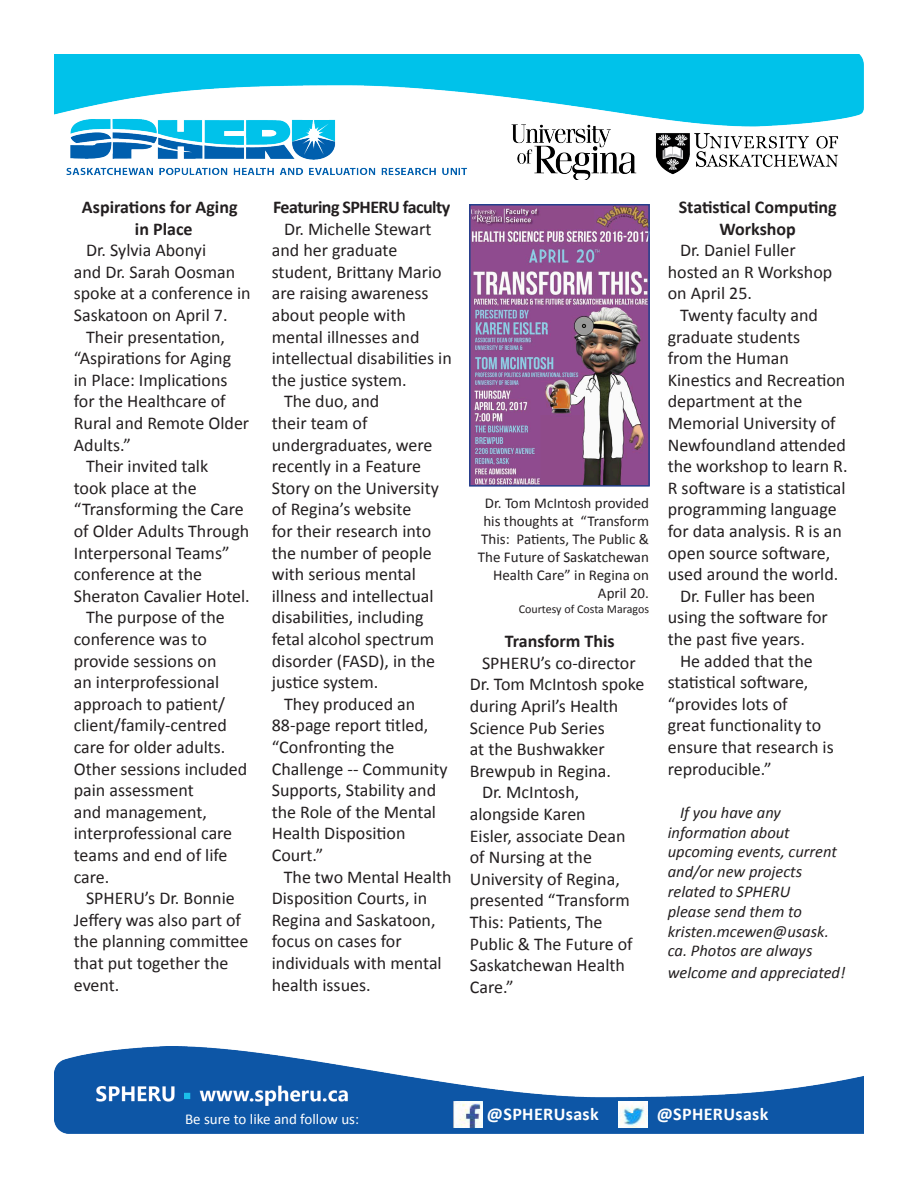
<style>
.page{position:relative;width:918px;height:1188px;background:#fff}
.page>*{position:absolute;margin:0;border:0;box-sizing:border-box;transform-origin:0 0}
.t1{font:18px/21.6px "Calibri";color:#231f20}
.t2{font:700 18px/21.6px "Calibri";color:#231f20;text-align:center}
.t3{font:700 18px "Calibri";letter-spacing:.02em;color:#fff}
.t4{font:700 18px "Calibri";letter-spacing:-.03em;color:#231f20}
.t5{font:italic 16.5px/19.8px "Calibri";color:#231f20}
.t6{font:15px/18px "Calibri";color:#231f20;text-align:right}
.t7{font:15px "Calibri";color:#fff}
.t8{font:12px "Calibri";color:#231f20}
</style>
<div class="page">
<img style="left:54px;top:1046px;width:810px;height:88px">
<img style="left:619px;top:1102px;width:28px;height:26px">
<img style="left:454px;top:1102px;width:29px;height:26px">
<img style="left:54px;top:54px;width:810px;height:126px">
<img style="left:472px;top:207px;width:175px;height:277px">
<div style="left:469px;top:204px;width:181px;height:283px;border:2px solid #253f8e"></div>
<p class="t2" style="left:82px;top:196px;width:157px">Aspirations for Aging</p>
<p class="t2" style="left:135px;top:218px;width:59px">in Place</p>
<p class="t1" style="left:74px;top:239px;width:178px;text-indent:12px">Dr. Sylvia Abonyi<br>and Dr. Sarah Oosman spoke at a conference in<br>Saskatoon on April 7.</p>
<p class="t1" style="left:74px;top:326px;width:177px;text-indent:12px">Their presentation, “Aspirations for Aging in Place: Implications for the Healthcare of<br>Rural and Remote Older<br>Adults.”</p>
<p class="t1" style="left:74px;top:455px;width:178px;text-indent:12px">Their invited talk<br>took place at the “Transforming the Care of Older Adults Through<br>Interpersonal Teams” conference at the<br>Sheraton Cavalier Hotel.</p>
<p class="t1" style="left:74px;top:607px;width:175px;text-indent:12px">The purpose of the conference was to provide sessions on<br>an interprofessional approach to patient/ client/family-centred care for older adults.<br>Other sessions included pain assessment<br>and management, interprofessional care teams and end of life care.</p>
<p class="t1" style="left:74px;top:887px;width:176px;text-indent:12px">SPHERU’s Dr. Bonnie<br>Jeffery was also part of the planning committee that put together the event.</p>
<p class="t4" style="left:273px;top:196px;width:179px">Featuring SPHERU faculty</p>
<p class="t1" style="left:272px;top:218px;width:181px;text-indent:12px">Dr. Michelle Stewart and her graduate student, Brittany Mario are raising awareness about people with mental illnesses and intellectual disabilities in the justice system.</p>
<p class="t1" style="left:272px;top:391px;width:169px;text-indent:12px">The duo, and<br>their team of undergraduates, were recently in a Feature<br>Story on the University of Regina’s website<br>for their research into the number of people with serious mental illness and intellectual disabilities, including fetal alcohol spectrum disorder (FASD), in the justice system.</p>
<p class="t1" style="left:272px;top:693px;width:177px;text-indent:12px">They produced an<br>88-page report titled, “Confronting the<br>Challenge -- Community<br>Supports, Stability and the Role of the Mental<br>Health Disposition<br>Court.”</p>
<p class="t1" style="left:272px;top:866px;width:181px;text-indent:12px">The two Mental Health<br>Disposition Courts, in<br>Regina and Saskatoon, focus on cases for individuals with mental health issues.</p>
<p class="t6" style="left:478px;top:494px;width:173px">Dr. Tom McIntosh provided his thoughts at “Transform<br>This: Patients, The Public &amp;<br>The Future of Saskatchewan<br>Health Care” in Regina on<br>April 20.</p>
<p class="t8" style="left:519px;top:601px;width:132px">Courtesy of Costa Maragos</p>
<p class="t2" style="left:505px;top:630px;width:111px">Transform This</p>
<p class="t1" style="left:470px;top:652px;width:176px;text-indent:12px">SPHERU’s co-director<br>Dr. Tom McIntosh spoke during April’s Health<br>Science Pub Series<br>at the Bushwakker<br>Brewpub in Regina.</p>
<p class="t1" style="left:470px;top:782px;width:165px;text-indent:12px">Dr. McIntosh, alongside Karen<br>Eisler, associate Dean of Nursing at the<br>University of Regina, presented “Transform<br>This: Patients, The<br>Public &amp; The Future of<br>Saskatchewan Health<br>Care.”</p>
<p class="t2" style="left:679px;top:196px;width:160px">Statistical Computing<br>Workshop</p>
<p class="t1" style="left:668px;top:239px;width:166px;text-indent:12px">Dr. Daniel Fuller hosted an R Workshop on April 25.</p>
<p class="t1" style="left:668px;top:304px;width:181px;text-indent:12px">Twenty faculty and graduate students<br>from the Human<br>Kinestics and Recreation department at the<br>Memorial University of<br>Newfoundland attended the workshop to learn R.</p>
<p class="t1" style="left:668px;top:477px;width:179px">R software is a statistical programming language for data analysis. R is an open source software, used around the world.</p>
<p class="t1" style="left:668px;top:585px;width:161px;text-indent:12px">Dr. Fuller has been using the software for the past five years.</p>
<p class="t1" style="left:668px;top:650px;width:167px;text-indent:12px">He added that the statistical software, “provides lots of<br>great functionality to ensure that research is reproducible.”</p>
<p class="t5" style="left:668px;top:802px;width:171px;text-indent:12px">If you have any information about upcoming events, current and/or new projects related to SPHERU please send them to kristen.mcewen@usask. ca. Photos are always</p>
<p class="t5" style="left:668px;top:962px;width:179px">welcome and appreciated!</p>
<p class="t7" style="left:185px;top:1110px;width:176px">Be sure to like and follow us:</p>
<p class="t3" style="left:487px;top:1102px;width:113px">@SPHERUsask</p>
<p class="t3" style="left:657px;top:1102px;width:113px">@SPHERUsask</p>
</div>
